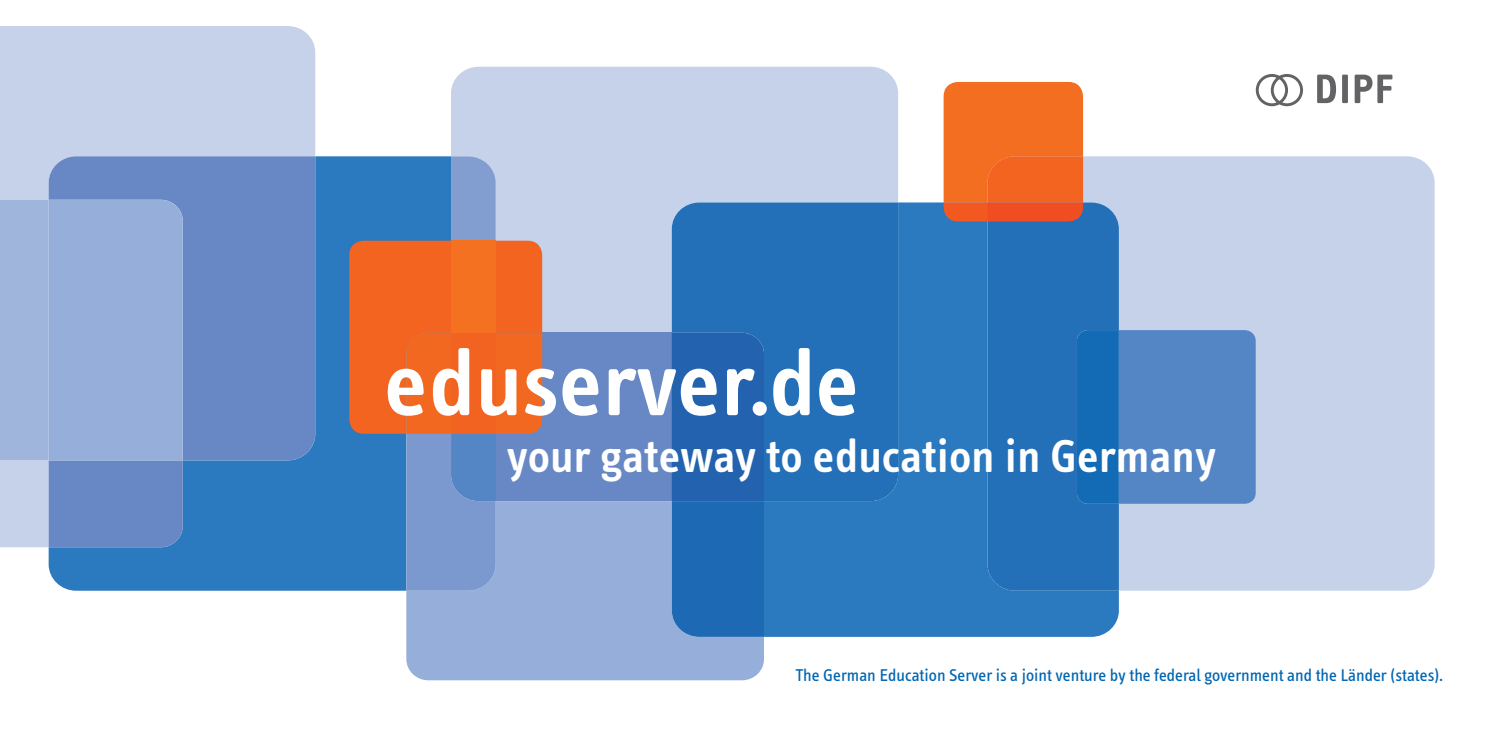
<style>
.page{position:relative;width:1489px;height:745px;background:#fff}
.page>*{position:absolute;margin:0;border:0;box-sizing:border-box;transform-origin:0 0}
.t1{font:600 94.5px "Info Text";letter-spacing:.01em;color:#fff}
.t2{font:600 47.25px "Info Text";letter-spacing:.01em;color:#fff}
.t3{font:17.5px "Info Text";color:#0166b3}
</style>
<div class="page">
<div style="left:0;top:26px;width:315px;height:174px;background:#c6d2ea"></div>
<div style="left:406px;top:501px;width:358px;height:178px;background:#96afda"></div>
<div style="left:764px;top:202px;width:354px;height:434px;background:#2b79be"></div>
<div style="left:1082px;top:156px;width:352px;height:434px;background:#c6d2ea"></div>
<div style="left:987px;top:202px;width:131px;height:388px;background:#2370b9"></div>
<div style="left:49px;top:156px;width:300px;height:434px;background:#2b79be"></div>
<div style="left:49px;top:156px;width:266px;height:304px;background:#6788c5"></div>
<svg style="left:0;top:200px;width:183px;height:347px;background:#93abd7"></svg>
<div style="left:451px;top:67px;width:447px;height:265px;background:#c6d2ea"></div>
<div style="left:495px;top:332px;width:176px;height:169px;background:#6788c5"></div>
<div style="left:671px;top:202px;width:227px;height:299px;background:#2370b9"></div>
<div style="left:671px;top:332px;width:93px;height:304px;background:#2362af"></div>
<svg style="left:1076px;top:330px;width:179px;height:173px;background:#447fc1"></svg>
<svg style="left:943px;top:82px;width:139px;height:139px;background:#f16924"></svg>
<svg style="left:349px;top:156px;width:193px;height:434px;background:#a27e7f"></svg>
<svg style="left:1317px;top:75px;width:18px;height:28px"></svg>
<svg style="left:1341px;top:75px;width:6px;height:28px"></svg>
<svg style="left:1354px;top:75px;width:38px;height:28px"></svg>
<svg style="left:1255px;top:74px;width:47px;height:32px"></svg>
<h1 class="t1" style="left:385px;top:330px;width:475px">eduserver.de</h1>
<h2 class="t2" style="left:507px;top:429px;width:710px">your gateway to education in Germany</h2>
<p class="t3" style="left:795px;top:664px;width:649px">The German Education Server is a joint venture by the federal government and the Länder (states).</p>
</div>
